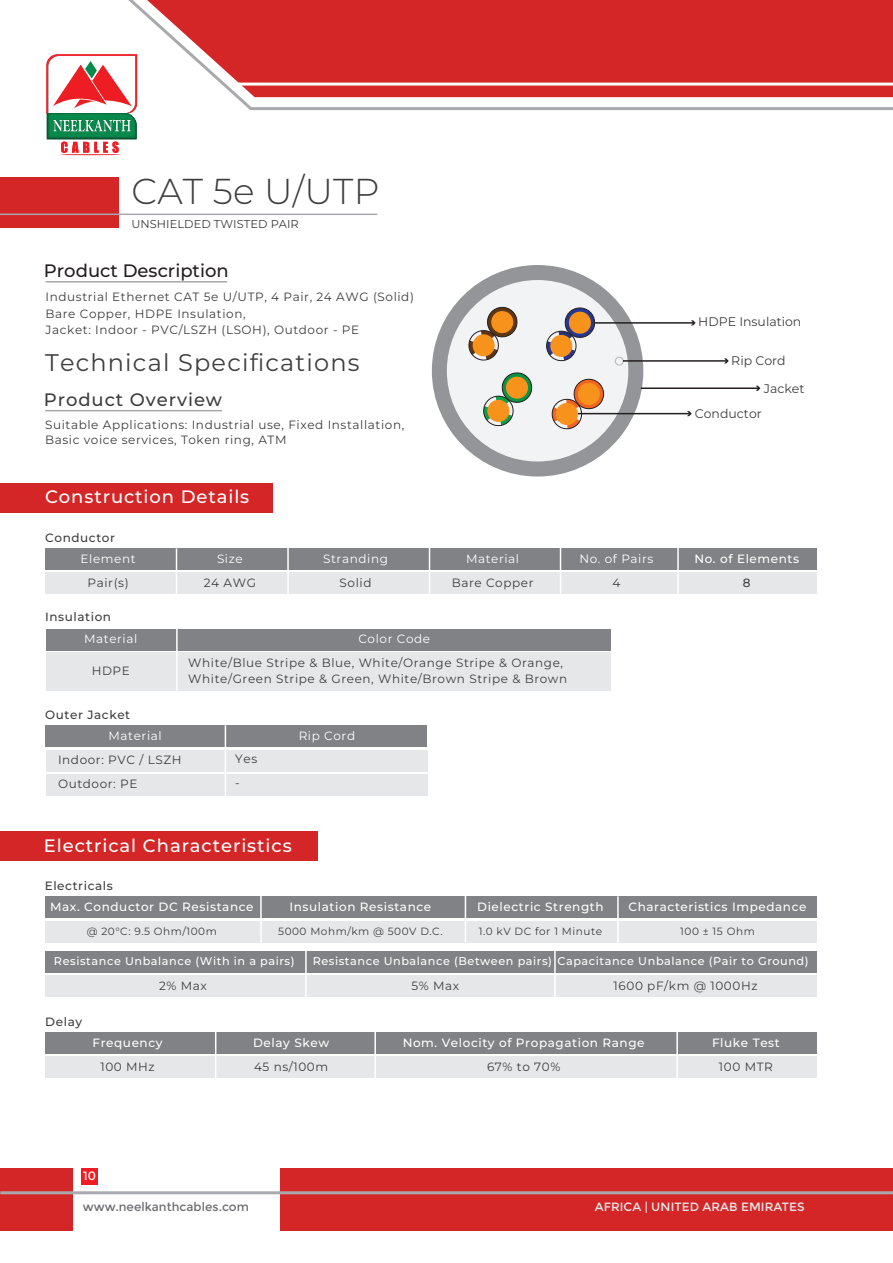
<style>
.page{position:relative;width:893px;height:1263px;background:#fff}
.page>*{position:absolute;margin:0;border:0;box-sizing:border-box;transform-origin:0 0}
.t1{font:100 36px "Montserrat";letter-spacing:.005em;color:#3e3e3f}
.t2{font:100 24px "Montserrat";letter-spacing:.05em;color:#3e3e3f}
.t3{font:100 18px "Montserrat";letter-spacing:.05em;color:#fff}
.t4{font:100 18px "Montserrat";color:#231f20}
.t5{font:100 18px "Montserrat";letter-spacing:.05em;color:#3e3e3f}
.t6{font:100 12.45px "Montserrat";color:#3e3e3f}
.t7{font:100 12px/16.5px "Montserrat";letter-spacing:.05em;color:#3e3e3f}
.t8{font:100 12px "Montserrat";letter-spacing:.05em;color:#fff}
.t9{font:12px "Montserrat";letter-spacing:.005em;color:#e6e7e9}
.t10{font:12px "Montserrat";letter-spacing:.005em;color:#6c6d70}
.t11{font:12px "Montserrat";color:#fff}
.t12{font:100 11.4px "Montserrat";letter-spacing:.005em;color:#3e3e3f}
.t13{font:100 11.25px "Montserrat";letter-spacing:.05em;color:#fff}
.t14{font:100 10.5px "Montserrat";letter-spacing:.05em;color:#3e3e3f}
</style>
<div class="page">
<div style="left:0;top:178px;width:118px;height:50px;background:#d42627"></div>
<hr style="left:0;top:214px;width:377px;height:1px;background:#a8a9ad">
<hr style="left:46px;top:281px;width:181px;height:1px;background:#a8a9ad">
<div style="left:0;top:483px;width:272px;height:30px;background:#d42627"></div>
<hr style="left:45px;top:410px;width:177px;height:1px;background:#a8a9ad">
<div style="left:46px;top:548px;width:771px;height:22px;background:#808285"></div>
<div style="left:46px;top:572px;width:771px;height:22px;background:#e6e7e9"></div>
<hr style="left:176px;top:548px;width:1px;height:46px;background:#fff">
<hr style="left:287px;top:547px;width:2px;height:47px;background:#fff">
<hr style="left:429px;top:547px;width:1px;height:47px;background:#fff">
<hr style="left:560px;top:547px;width:1px;height:47px;background:#fff">
<hr style="left:677px;top:547px;width:2px;height:48px;background:#fff">
<div style="left:46px;top:629px;width:564px;height:22px;background:#808285"></div>
<div style="left:46px;top:652px;width:565px;height:39px;background:#e6e7e9"></div>
<hr style="left:176px;top:629px;width:2px;height:62px;background:#fff">
<div style="left:46px;top:725px;width:381px;height:22px;background:#808285"></div>
<div style="left:46px;top:750px;width:381px;height:22px;background:#e6e7e9"></div>
<div style="left:46px;top:774px;width:382px;height:22px;background:#e6e7e9"></div>
<hr style="left:225px;top:725px;width:1px;height:75px;background:#fff">
<div style="left:0;top:831px;width:317px;height:30px;background:#d42627"></div>
<div style="left:45px;top:896px;width:772px;height:22px;background:#808285"></div>
<div style="left:45px;top:921px;width:772px;height:21px;background:#e6e7e9"></div>
<hr style="left:617px;top:896px;width:2px;height:46px;background:#fff">
<hr style="left:465px;top:896px;width:1px;height:46px;background:#fff">
<hr style="left:260px;top:896px;width:2px;height:46px;background:#fff">
<div style="left:45px;top:951px;width:772px;height:22px;background:#808285"></div>
<div style="left:45px;top:975px;width:772px;height:22px;background:#e6e7e9"></div>
<hr style="left:554px;top:951px;width:2px;height:46px;background:#fff">
<hr style="left:305px;top:950px;width:2px;height:47px;background:#fff">
<div style="left:45px;top:1032px;width:772px;height:22px;background:#808285"></div>
<div style="left:45px;top:1056px;width:772px;height:22px;background:#e6e7e9"></div>
<hr style="left:676px;top:1032px;width:2px;height:46px;background:#fff">
<hr style="left:374px;top:1031px;width:2px;height:47px;background:#fff">
<hr style="left:215px;top:1031px;width:1px;height:47px;background:#fff">
<svg style="left:46px;top:54px;width:91px;height:101px"></svg>
<svg style="left:69px;top:0;width:824px;height:112px"></svg>
<hr style="left:235px;top:83px;width:658px;height:3px;background:#fff">
<div style="left:280px;top:1168px;width:613px;height:63px;background:#d42627"></div>
<div style="left:0;top:1168px;width:73px;height:63px;background:#d42627"></div>
<hr style="left:0;top:1191px;width:893px;height:3px;background:#a8a9ad">
<div style="left:81px;top:1168px;width:17px;height:17px;background:#ee1d23"></div>
<svg style="left:439px;top:272px;width:197px;height:197px;fill:#f2f3f4"></svg>
<div style="left:432px;top:265px;width:211px;height:211px;border:15px solid #939598;border-radius:50%"></div>
<hr style="left:641px;top:387px;width:118px;height:2px;background:#231f20">
<svg style="left:756px;top:386px;width:4px;height:5px"></svg>
<hr style="left:595px;top:322px;width:99px;height:2px;background:#231f20">
<svg style="left:691px;top:320px;width:5px;height:5px"></svg>
<div style="left:615px;top:357px;width:9px;height:9px;border:1px solid #bcbdc0;border-radius:50%"></div>
<hr style="left:623px;top:360px;width:104px;height:2px;background:#231f20">
<svg style="left:724px;top:358px;width:5px;height:5px"></svg>
<svg style="left:550px;top:377px;width:56px;height:54px"></svg>
<hr style="left:578px;top:413px;width:112px;height:1px;background:#231f20">
<svg style="left:687px;top:411px;width:5px;height:5px"></svg>
<svg style="left:545px;top:306px;width:51px;height:56px"></svg>
<svg style="left:467px;top:305px;width:52px;height:57px"></svg>
<svg style="left:482px;top:371px;width:52px;height:56px"></svg>
<h1 class="t1" style="left:131px;top:168px;width:250px">CAT 5e U/UTP</h1>
<p class="t12" style="left:131px;top:216px;width:169px">UNSHIELDED TWISTED PAIR</p>
<h3 class="t4" style="left:44px;top:259px;width:186px">Product Description</h3>
<p class="t7" style="left:46px;top:288px;width:370px">Industrial Ethernet CAT 5e U/UTP, 4 Pair, 24 AWG (Solid)<br>Bare Copper, HDPE Insulation,<br>Jacket: Indoor - PVC/LSZH (LSOH), Outdoor - PE</p>
<h2 class="t2" style="left:45px;top:347px;width:316px">Technical Specifications</h2>
<h3 class="t5" style="left:44px;top:388px;width:180px">Product Overview</h3>
<p class="t7" style="left:45px;top:417px;width:361px;line-height:14.4px">Suitable Applications: Industrial use, Fixed Installation,<br>Basic voice services, Token ring, ATM</p>
<p class="t6" style="left:698px;top:313px;width:105px">HDPE Insulation</p>
<p class="t6" style="left:731px;top:352px;width:56px">Rip Cord</p>
<p class="t6" style="left:764px;top:380px;width:42px">Jacket</p>
<p class="t6" style="left:695px;top:405px;width:68px">Conductor</p>
<h3 class="t3" style="left:45px;top:485px;width:206px">Construction Details</h3>
<p class="t7" style="left:45px;top:529px;width:71px">Conductor</p>
<p class="t8" style="left:81px;top:551px;width:57px">Element</p>
<p class="t8" style="left:217px;top:551px;width:27px">Size</p>
<p class="t8" style="left:323px;top:551px;width:66px">Stranding</p>
<p class="t8" style="left:466px;top:551px;width:55px">Material</p>
<p class="t8" style="left:579px;top:551px;width:75px">No. of Pairs</p>
<p class="t8" style="left:694px;top:551px;width:106px">No. of Elements</p>
<p class="t7" style="left:88px;top:574px;width:43px">Pair(s)</p>
<p class="t7" style="left:204px;top:574px;width:54px">24 AWG</p>
<p class="t7" style="left:340px;top:574px;width:33px">Solid</p>
<p class="t7" style="left:452px;top:574px;width:83px">Bare Copper</p>
<p class="t7" style="left:612px;top:574px;width:9px">4</p>
<p class="t7" style="left:743px;top:574px;width:9px">8</p>
<p class="t7" style="left:45px;top:608px;width:68px">Insulation</p>
<p class="t8" style="left:84px;top:631px;width:55px">Material</p>
<p class="t8" style="left:358px;top:631px;width:73px">Color Code</p>
<p class="t7" style="left:92px;top:662px;width:40px">HDPE</p>
<p class="t7" style="left:188px;top:654px;width:380px">White/Blue Stripe &amp; Blue, White/Orange Stripe &amp; Orange,<br>White/Green Stripe &amp; Green, White/Brown Stripe &amp; Brown</p>
<p class="t7" style="left:45px;top:706px;width:87px">Outer Jacket</p>
<p class="t8" style="left:109px;top:727px;width:55px">Material</p>
<p class="t8" style="left:299px;top:727px;width:58px">Rip Cord</p>
<p class="t7" style="left:58px;top:747px;width:125px;line-height:24px">Indoor: PVC / LSZH<br>Outdoor: PE</p>
<p class="t7" style="left:235px;top:747px;width:23px;line-height:24px">Yes -</p>
<h3 class="t3" style="left:44px;top:833px;width:249px">Electrical Characteristics</h3>
<p class="t7" style="left:45px;top:877px;width:70px">Electricals</p>
<p class="t8" style="left:50px;top:899px;width:205px">Max. Conductor DC Resistance</p>
<p class="t8" style="left:289px;top:899px;width:143px">Insulation Resistance</p>
<p class="t8" style="left:477px;top:899px;width:128px">Dielectric Strength</p>
<p class="t8" style="left:628px;top:899px;width:180px">Characteristics Impedance</p>
<p class="t14" style="left:87px;top:924px;width:132px">@ 20°C: 9.5 Ohm/100m</p>
<p class="t14" style="left:278px;top:924px;width:166px">5000 Mohm/km @ 500V D.C.</p>
<p class="t14" style="left:479px;top:924px;width:125px">1.0 kV DC for 1 Minute</p>
<p class="t14" style="left:680px;top:924px;width:76px">100 ± 15 Ohm</p>
<p class="t13" style="left:54px;top:953px;width:242px">Resistance Unbalance (With in a pairs)</p>
<p class="t13" style="left:313px;top:953px;width:497px">Resistance Unbalance (Between pairs) Capacitance Unbalance (Pair to Ground)</p>
<p class="t7" style="left:159px;top:977px;width:49px">2% Max</p>
<p class="t7" style="left:411px;top:977px;width:49px">5% Max</p>
<p class="t7" style="left:614px;top:977px;width:145px">1600 pF/km @ 1000Hz</p>
<p class="t7" style="left:45px;top:1013px;width:38px">Delay</p>
<p class="t8" style="left:93px;top:1034px;width:72px">Frequency</p>
<p class="t8" style="left:253px;top:1034px;width:78px">Delay Skew</p>
<p class="t8" style="left:403px;top:1034px;width:243px">Nom. Velocity of Propagation Range</p>
<p class="t8" style="left:712px;top:1034px;width:69px">Fluke Test</p>
<p class="t7" style="left:100px;top:1058px;width:56px">100 MHz</p>
<p class="t7" style="left:254px;top:1058px;width:76px">45 ns/100m</p>
<p class="t7" style="left:487px;top:1058px;width:75px">67% to 70%</p>
<p class="t7" style="left:719px;top:1058px;width:55px">100 MTR</p>
<p class="t11" style="left:83px;top:1169px;width:14px">10</p>
<p class="t10" style="left:83px;top:1200px;width:168px">www.neelkanthcables.com</p>
<p class="t9" style="left:595px;top:1200px;width:211px">AFRICA | UNITED ARAB EMIRATES</p>
</div>
